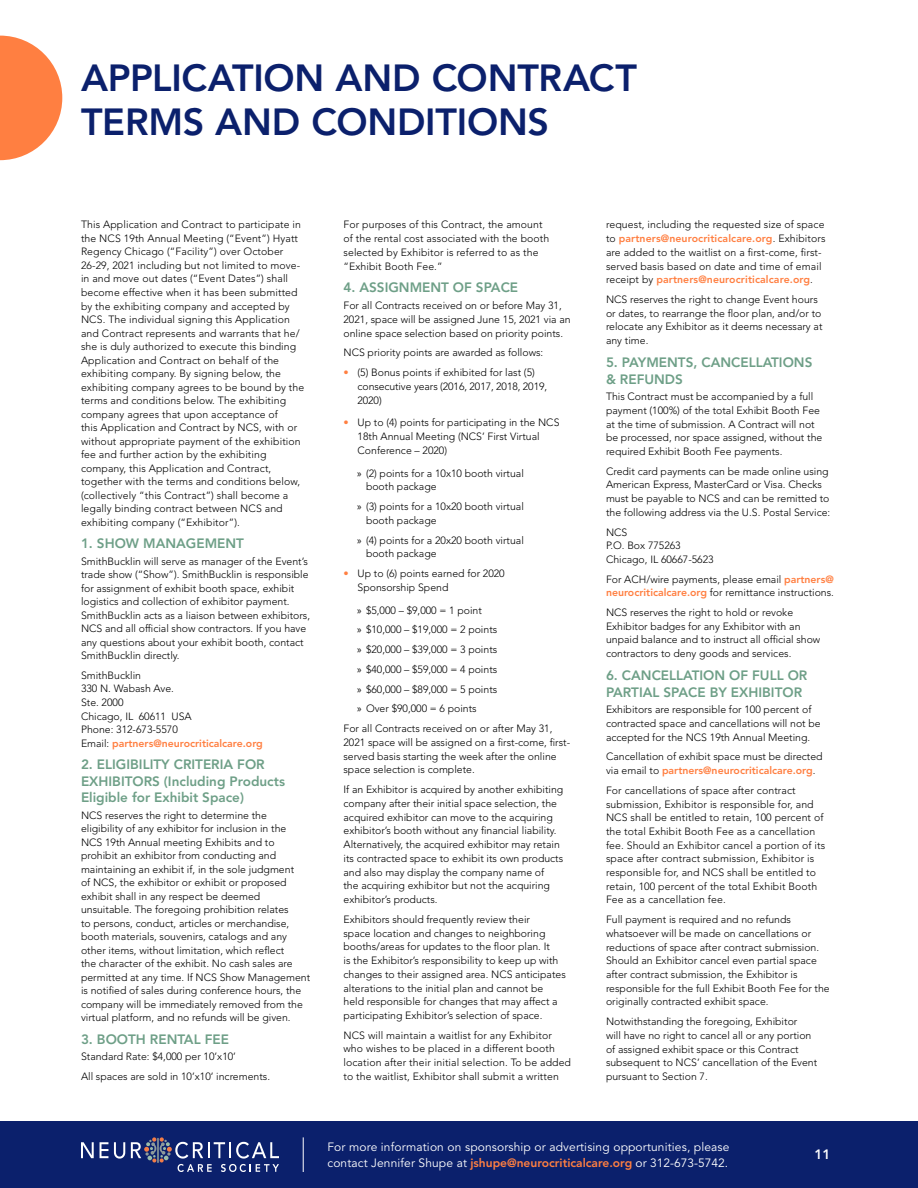
<style>
.page{position:relative;width:918px;height:1188px;background:#fff}
.page>*{position:absolute;margin:0;border:0;box-sizing:border-box;transform-origin:0 0}
.t1{font:800 37.5px/43.5px "Avenir LT Std";letter-spacing:-.005em;color:#0b206c}
.t2{font:800 13.5px/16.5px "Avenir LT Std";color:#6e9f87}
.t3{font:800 13.5px "Avenir LT Std";color:#fff}
.t4{font:12px/16.5px "Avenir LT Std";letter-spacing:.01em;color:#fff}
.t5{font:300 10.5px/13.5px "Avenir LT Std";color:#000}
.s1{font-weight:800;color:#ff7f41}
.s2{color:#ff7f41}
.s3{font-family:"Myriad Pro";font-weight:400}
</style>
<div class="page">
<div style="left:0;top:1121px;width:918px;height:67px;background:#0b206c"></div>
<svg style="left:81px;top:1142px;width:13px;height:16px"></svg>
<svg style="left:100px;top:1142px;width:8px;height:16px"></svg>
<svg style="left:114px;top:1142px;width:11px;height:17px"></svg>
<svg style="left:131px;top:1137px;width:148px;height:35px"></svg>
<hr style="left:303px;top:1137px;width:1px;height:35px;background:#fff">
<svg style="left:0;top:36px;width:62px;height:124px"></svg>
<h1 class="t1" style="left:81px;top:57px;width:558px">APPLICATION AND CONTRACT<br>TERMS AND CONDITIONS</h1>
<p class="t5" style="left:81px;top:218px;width:225px">This Application and Contract to participate in the NCS 19th Annual Meeting (“Event”) Hyatt Regency Chicago (“Facility”) over October 26-29, 2021 including but not limited to move&shy;in and move out dates (“Event Dates”) shall become effective when it has been submitted by the exhibiting company and accepted by NCS. The individual signing this Application and Contract represents and warrants that he/ she is duly authorized to execute this binding Application and Contract on behalf of the exhibiting company. By signing below, the exhibiting company agrees to be bound by the terms and conditions below. The exhibiting company agrees that upon acceptance of<br>this Application and Contract by NCS, with or without appropriate payment of the exhibition fee and further action by the exhibiting company, this Application and Contract, together with the terms and conditions below, (collectively “this Contract”) shall become a legally binding contract between NCS and exhibiting company (“Exhibitor”).</p>
<p class="t2" style="left:81px;top:535px;width:164px">1. SHOW MANAGEMENT</p>
<p class="t5" style="left:81px;top:555px;width:231px">SmithBucklin will serve as manager of the Event’s trade show (“Show”). SmithBucklin is responsible for assignment of exhibit booth space, exhibit logistics and collection of exhibitor payment.<br>SmithBucklin acts as a liaison between exhibitors, NCS and all official show contractors. If you have any questions about your exhibit booth, contact SmithBucklin directly.</p>
<p class="t5" style="left:81px;top:669px;width:183px">SmithBucklin<br>330 N. Wabash Ave.<br>Ste. 2000<br>Chicago, IL 60611 USA<br>Phone: 312-673-5570<br>Email: <span class="s1">partners@neurocriticalcare.org</span></p>
<p class="t2" style="left:81px;top:756px;width:206px">2. ELIGIBILITY CRITERIA FOR<br>EXHIBITORS (Including Products<br>Eligible for Exhibit Space)</p>
<p class="t5" style="left:81px;top:808px;width:231px">NCS reserves the right to determine the eligibility of any exhibitor for inclusion in the NCS 19th Annual meeting Exhibits and to prohibit an exhibitor from conducting and maintaining an exhibit if, in the sole judgment<br>of NCS, the exhibitor or exhibit or proposed exhibit shall in any respect be deemed unsuitable. The foregoing prohibition relates<br>to persons, conduct, articles or merchandise, booth materials, souvenirs, catalogs and any other items, without limitation, which reflect<br>the character of the exhibit. No cash sales are permitted at any time. If NCS Show Management is notified of sales during conference hours, the company will be immediately removed from the virtual platform, and no refunds will be given.</p>
<p class="t2" style="left:81px;top:1031px;width:149px">3. BOOTH RENTAL FEE</p>
<p class="t5" style="left:81px;top:1047px;width:191px;line-height:19.5px">Standard Rate: $4,000 per 10’x10’<br>All spaces are sold in 10’x10’ increments.</p>
<p class="t5" style="left:344px;top:218px;width:207px">For purposes of this Contract, the amount of the rental cost associated with the booth selected by Exhibitor is referred to as the “Exhibit Booth Fee.”</p>
<p class="t2" style="left:344px;top:280px;width:176px">4. ASSIGNMENT OF SPACE</p>
<p class="t5" style="left:344px;top:299px;width:229px">For all Contracts received on or before May 31,<br>2021, space will be assigned June 15, 2021 via an online space selection based on priority points.</p>
<p class="t5" style="left:344px;top:346px;width:201px">NCS priority points are awarded as follows:</p>
<p class="t5" style="left:358px;top:366px;width:191px;text-indent:-14px"><span class="s2">•</span> (5) Bonus points if exhibited for last (5) consecutive years (2016, 2017, 2018, 2019,<br>2020)</p>
<p class="t5" style="left:358px;top:416px;width:203px;text-indent:-14px"><span class="s2">•</span> Up to (4) points for participating in the NCS<br>18th Annual Meeting (NCS’ First Virtual<br>Conference – 2020)</p>
<p class="t5" style="left:366px;top:466px;width:159px;text-indent:-9px"><span class="s3">»</span> (2) points for a 10x10 booth virtual booth package</p>
<p class="t5" style="left:366px;top:500px;width:159px;text-indent:-9px"><span class="s3">»</span> (3) points for a 10x20 booth virtual booth package</p>
<p class="t5" style="left:366px;top:533px;width:159px;text-indent:-9px"><span class="s3">»</span> (4) points for a 20x20 booth virtual booth package</p>
<p class="t5" style="left:358px;top:567px;width:149px;text-indent:-14px"><span class="s2">•</span> Up to (6) points earned for 2020<br>Sponsorship Spend</p>
<p class="t5" style="left:357px;top:603px;width:126px"><span class="s3">»</span> $5,000 – $9,000 = 1 point</p>
<p class="t5" style="left:357px;top:623px;width:142px"><span class="s3">»</span> $10,000 – $19,000 = 2 points</p>
<p class="t5" style="left:357px;top:643px;width:142px"><span class="s3">»</span> $20,000 – $39,000 = 3 points</p>
<p class="t5" style="left:357px;top:663px;width:142px"><span class="s3">»</span> $40,000 – $59,000 = 4 points</p>
<p class="t5" style="left:357px;top:682px;width:142px"><span class="s3">»</span> $60,000 – $89,000 = 5 points</p>
<p class="t5" style="left:357px;top:702px;width:121px"><span class="s3">»</span> Over $90,000 = 6 points</p>
<p class="t5" style="left:344px;top:722px;width:210px">For all Contracts received on or after May 31,</p>
<p class="t5" style="left:344px;top:735px;width:228px">2021 space will be assigned on a first-come, first&shy;served basis starting the week after the online space selection is complete.</p>
<p class="t5" style="left:344px;top:783px;width:221px">If an Exhibitor is acquired by another exhibiting company after their initial space selection, the acquired exhibitor can move to the acquiring exhibitor’s booth without any financial liability.<br>Alternatively, the acquired exhibitor may retain its contracted space to exhibit its own products and also may display the company name of<br>the acquiring exhibitor but not the acquiring exhibitor’s products.</p>
<p class="t5" style="left:344px;top:912px;width:224px">Exhibitors should frequently review their<br>space location and changes to neighboring booths/areas for updates to the floor plan. It<br>is the Exhibitor’s responsibility to keep up with changes to their assigned area. NCS anticipates alterations to the initial plan and cannot be held responsible for changes that may affect a participating Exhibitor’s selection of space.</p>
<p class="t5" style="left:344px;top:1028px;width:229px">NCS will maintain a waitlist for any Exhibitor who wishes to be placed in a different booth location after their initial selection. To be added to the waitlist, Exhibitor shall submit a written</p>
<p class="t5" style="left:606px;top:218px;width:221px">request, including the requested size of space to <span class="s1">partners@neurocriticalcare.org</span>. Exhibitors are added to the waitlist on a first-come, first&shy;served basis based on date and time of email receipt by <span class="s1">partners@neurocriticalcare.org</span>.</p>
<p class="t5" style="left:606px;top:293px;width:218px">NCS reserves the right to change Event hours or dates, to rearrange the floor plan, and/or to relocate any Exhibitor as it deems necessary at any time.</p>
<p class="t2" style="left:606px;top:354px;width:208px">5. PAYMENTS, CANCELLATIONS &amp; REFUNDS</p>
<p class="t5" style="left:606px;top:390px;width:218px">This Contract must be accompanied by a full payment (100%) of the total Exhibit Booth Fee at the time of submission. A Contract will not be processed, nor space assigned, without the required Exhibit Booth Fee payments.</p>
<p class="t5" style="left:606px;top:464px;width:226px">Credit card payments can be made online using American Express, MasterCard or Visa. Checks must be payable to NCS and can be remitted to the following address via the U.S. Postal Service:</p>
<p class="t5" style="left:606px;top:525px;width:109px">NCS<br>P.O. Box 775263<br>Chicago, IL 60667-5623</p>
<p class="t5" style="left:606px;top:572px;width:229px">For ACH/wire payments, please email <span class="s1">partners@ neurocriticalcare.org</span> for remittance instructions.</p>
<p class="t5" style="left:606px;top:606px;width:216px">NCS reserves the right to hold or revoke Exhibitor badges for any Exhibitor with an unpaid balance and to instruct all official show contractors to deny goods and services.</p>
<p class="t2" style="left:606px;top:667px;width:203px">6. CANCELLATION OF FULL OR<br>PARTIAL SPACE BY EXHIBITOR</p>
<p class="t5" style="left:606px;top:703px;width:216px">Exhibitors are responsible for 100 percent of contracted space and cancellations will not be accepted for the NCS 19th Annual Meeting.</p>
<p class="t5" style="left:606px;top:750px;width:218px">Cancellation of exhibit space must be directed via email to <span class="s1">partners@neurocriticalcare.org</span>.</p>
<p class="t5" style="left:606px;top:783px;width:221px">For cancellations of space after contract submission, Exhibitor is responsible for, and NCS shall be entitled to retain, 100 percent of the total Exhibit Booth Fee as a cancellation fee. Should an Exhibitor cancel a portion of its space after contract submission, Exhibitor is responsible for, and NCS shall be entitled to retain, 100 percent of the total Exhibit Booth Fee as a cancellation fee.</p>
<p class="t5" style="left:606px;top:913px;width:225px">Full payment is required and no refunds whatsoever will be made on cancellations or reductions of space after contract submission.<br>Should an Exhibitor cancel even partial space after contract submission, the Exhibitor is responsible for the full Exhibit Booth Fee for the originally contracted exhibit space.</p>
<p class="t5" style="left:606px;top:1015px;width:213px">Notwithstanding the foregoing, Exhibitor<br>will have no right to cancel all or any portion of assigned exhibit space or this Contract subsequent to NCS’ cancellation of the Event pursuant to Section 7.</p>
<p class="t4" style="left:327px;top:1139px;width:404px">For more information on sponsorship or advertising opportunities, please contact Jennifer Shupe at <span class="s1">jshupe@neurocriticalcare.org</span> or 312-673-5742.</p>
<p class="t3" style="left:814px;top:1146px;width:17px">11</p>
</div>
